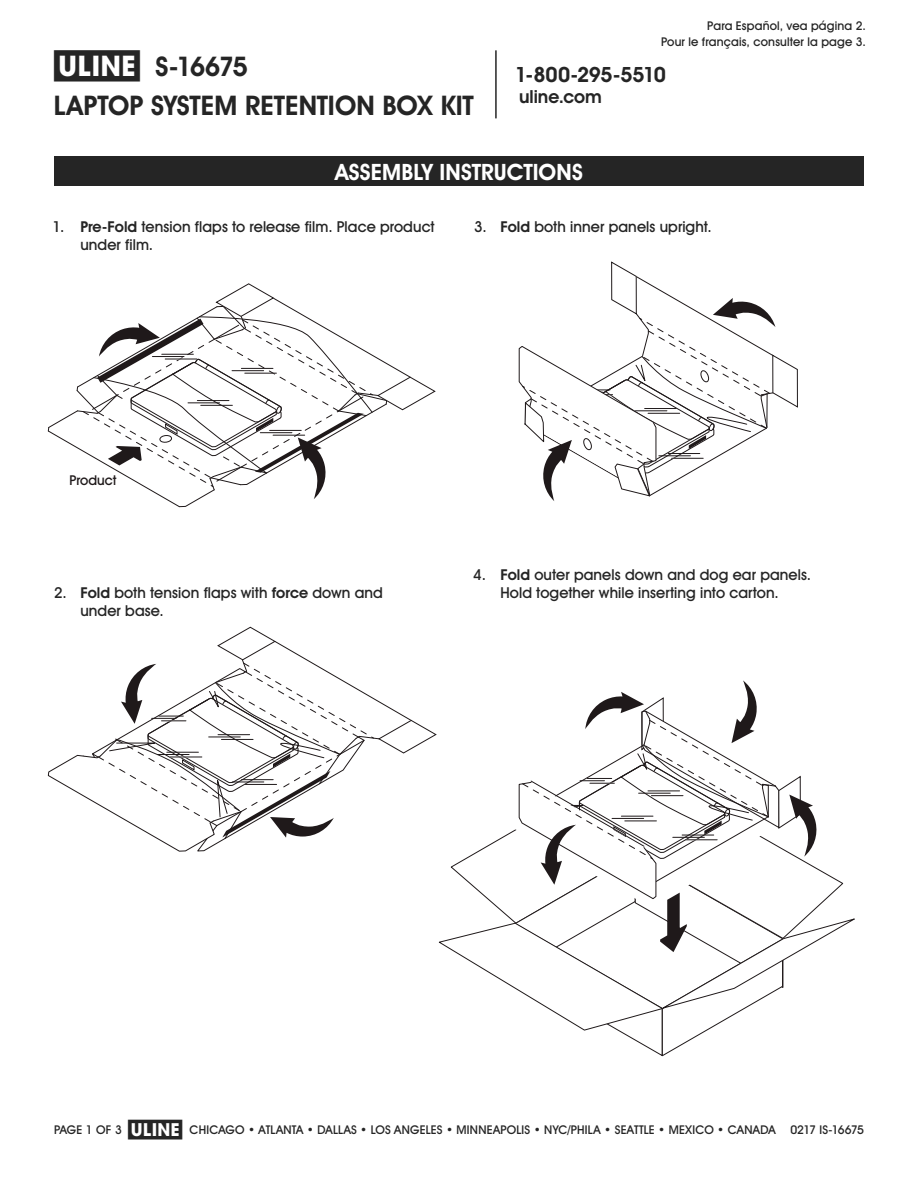
<style>
.page{position:relative;width:918px;height:1188px;background:#fff}
.page>*{position:absolute;margin:0;border:0;box-sizing:border-box;transform-origin:0 0}
.t1{font:700 27px/38.7px "Uline Two Knine";letter-spacing:-.005em;color:#252525}
.t2{font:700 22.5px "Uline Two Knine";letter-spacing:.005em;color:#fff}
.t3{font:700 21px "Uline Two Knine";letter-spacing:-.02em;color:#252525}
.t4{font:700 18px "Uline Two Knine";color:#252525}
.t5{font:15px/18px "Uline Two Knine";letter-spacing:.005em;color:#252525}
.t6{font:13.5px "Uline Two Knine";color:#1f191a}
.t7{font:12px/16.8px "Uline Two Knine";letter-spacing:.015em;color:#252525;text-align:right}
.t8{font:12px "Uline Two Knine";letter-spacing:-.05em;color:#252525}
.s1{font-size:28.5px}
.s2{font-weight:700}
.s3{font-size:18px}
</style>
<div class="page">
<hr style="left:495px;top:50px;width:2px;height:68px;background:#252525">
<div style="left:54px;top:156px;width:810px;height:30px;background:#252525"></div>
<svg style="left:47px;top:283px;width:389px;height:225px"></svg>
<hr style="left:165px;top:359px;width:32px;height:1px;background:#1f191a">
<hr style="left:270px;top:430px;width:31px;height:1px;background:#1f191a">
<hr style="left:260px;top:432px;width:32px;height:1px;background:#1f191a">
<hr style="left:273px;top:435px;width:32px;height:1px;background:#1f191a">
<hr style="left:197px;top:400px;width:32px;height:1px;background:#1f191a">
<hr style="left:188px;top:402px;width:32px;height:1px;background:#1f191a">
<hr style="left:201px;top:405px;width:31px;height:1px;background:#1f191a">
<svg style="left:518px;top:261px;width:280px;height:240px"></svg>
<svg style="left:47px;top:626px;width:808px;height:431px"></svg>
<h1 class="t1" style="left:54px;top:47px;width:421px"><span class="s1">π</span> S-16675<br>LAPTOP SYSTEM RETENTION BOX KIT</h1>
<p class="t7" style="left:661px;top:17px;width:206px">Para Español, vea página 2.<br>Pour le français, consulter la page 3.</p>
<h3 class="t3" style="left:515px;top:62px;width:152px">1-800-295-5510</h3>
<p class="t4" style="left:519px;top:86px;width:84px">uline.com</p>
<h2 class="t2" style="left:335px;top:158px;width:249px">ASSEMBLY INSTRUCTIONS</h2>
<p class="t5" style="left:80px;top:217px;width:356px;text-indent:-28px">1. <span class="s2">Pre-Fold</span> tension flaps to release film. Place product under film.</p>
<p class="t5" style="left:474px;top:217px;width:239px">3. <span class="s2">Fold</span> both inner panels upright.</p>
<p class="t6" style="left:69px;top:472px;width:49px">Product</p>
<p class="t5" style="left:80px;top:584px;width:304px;text-indent:-26px">2. <span class="s2">Fold</span> both tension flaps with <span class="s2">force</span> down and under base.</p>
<p class="t5" style="left:473px;top:566px;width:339px;text-align:center">4. <span class="s2">Fold</span> outer panels down and dog ear panels.<br>Hold together while inserting into carton.</p>
<p class="t7" style="left:128px;top:1121px;width:649px"><span class="s3">π</span> CHICAGO • ATLANTA • DALLAS • LOS ANGELES • MINNEAPOLIS • NYC/PHILA • SEATTLE • MEXICO • CANADA</p>
<p class="t7" style="left:54px;top:1121px;width:69px">PAGE 1 OF 3</p>
<p class="t8" style="left:790px;top:1122px;width:75px">0217 IS-16675</p>
</div>
